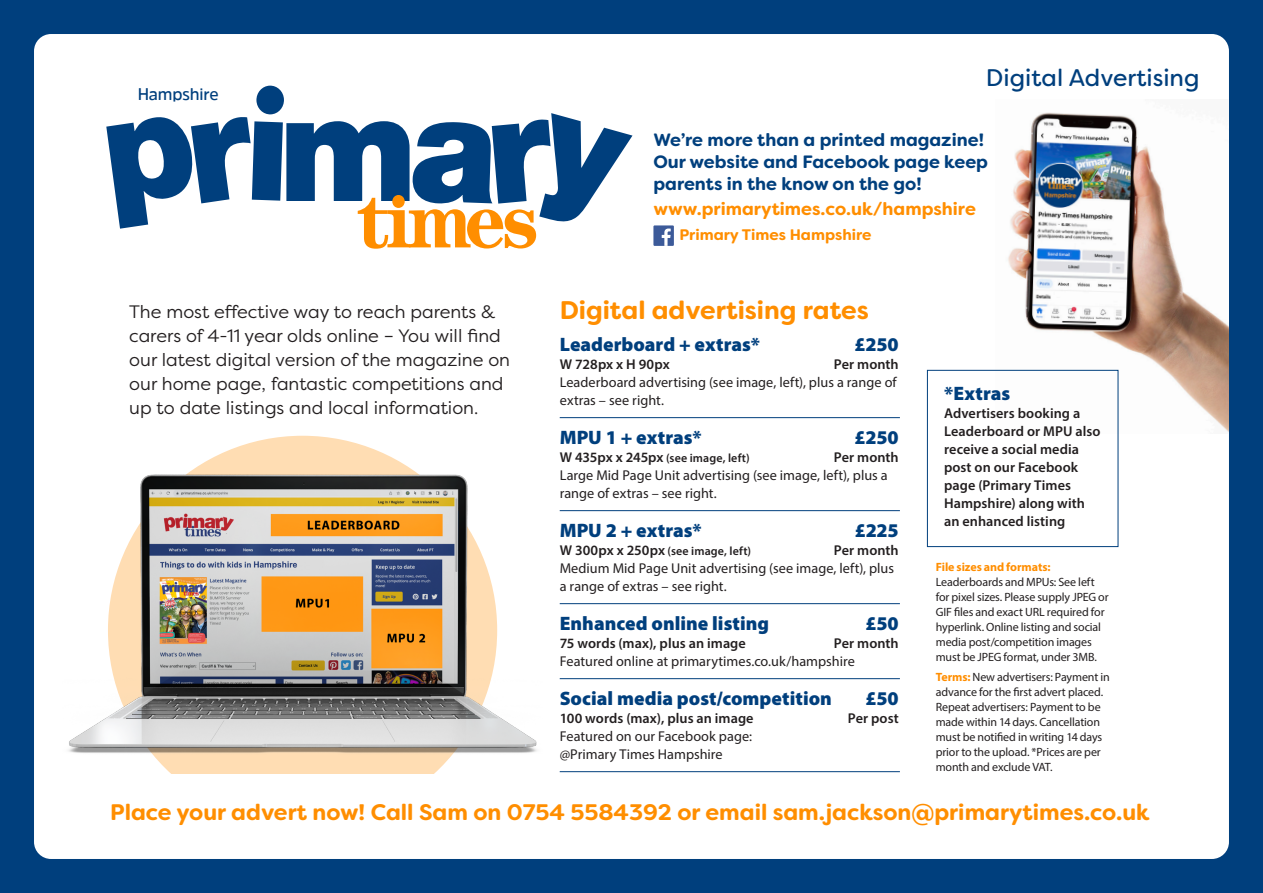
<style>
.page{position:relative;width:1263px;height:893px;background:#003f7d}
.page>*{position:absolute;margin:0;border:0;box-sizing:border-box;transform-origin:0 0}
.t1{font:700 25.5px "Filson Soft";color:#ff8e00}
.t2{font:24px "Filson Soft";color:#003f7d}
.t3{font:700 22.5px "Filson Soft";color:#ff8e00}
.Theatre_title{font:900 19.5px "Myriad Pro";color:#003f7d}
.t4{font:18px/24px "Filson Pro";color:#231f20}
.t5{font:700 17.85px/21.8px "Filson Soft";color:#003f7d}
.t6{font:700 17.85px "Filson Soft";color:#ff8e00}
.t7{font:600 16.8px "Amsi Pro";letter-spacing:-.01em;color:#003f7d;scale:.96 1}
.t8{font:700 15.3px "Filson Soft";color:#ff8e00}
.Theatre_title-2{font:14.25px/18px "Myriad Pro";color:#231f20}
.Theatre_title-3{font:600 14.25px/18px "Myriad Pro";letter-spacing:.005em;color:#231f20}
.t9{font:12px/15px "Myriad Pro";letter-spacing:-.01em;color:#231f20}
.Theatre_title-4{font:600 12px "Myriad Pro";letter-spacing:.01em;color:#231f20}
.s1{font-weight:600}
.s2{font-size:14.25px}
.s3{font-weight:700;color:#ff8e00}
</style>
<div class="page">
<div style="left:34px;top:34px;width:1195px;height:825px;background:#fff;border-radius:17px"></div>
<hr style="left:560px;top:417px;width:340px;height:1px;background:#003f7d">
<hr style="left:560px;top:510px;width:340px;height:1px;background:#003f7d">
<hr style="left:560px;top:603px;width:340px;height:1px;background:#003f7d">
<hr style="left:560px;top:678px;width:340px;height:1px;background:#003f7d">
<hr style="left:560px;top:771px;width:340px;height:1px;background:#003f7d">
<div style="left:108px;top:436px;width:389px;height:389px;background:#ffddb3;border-radius:50%"></div>
<div style="left:85px;top:774px;width:451px;height:64px;background:#fff"></div>
<img style="left:68px;top:473px;width:469px;height:286px">
<img style="left:995px;top:112px;width:234px;height:322px">
<div style="left:927px;top:370px;width:191px;height:177px;border:1px solid #003f7d"></div>
<div style="left:256px;top:85px;width:28px;height:30px;background:#003f7d;border-radius:50%"></div>
<svg style="left:106px;top:113px;width:526px;height:136px"></svg>
<div style="left:392px;top:195px;width:13px;height:13px;background:#ff8e00;border-radius:50%"></div>
<div style="left:653px;top:225px;width:21px;height:21px;background:#3c5a99"></div>
<svg style="left:662px;top:229px;width:9px;height:17px"></svg>
<p class="t7" style="left:138px;top:83px;width:86px">Hampshire</p>
<p class="t2" style="left:986px;top:62px;width:215px">Digital Advertising</p>
<p class="t5" style="left:653px;top:129px;width:336px">We’re more than a printed magazine!<br>Our website and Facebook page keep parents in the know on the go!</p>
<p class="t6" style="left:653px;top:197px;width:324px">www.primarytimes.co.uk/hampshire</p>
<p class="t8" style="left:679px;top:225px;width:194px">Primary Times Hampshire</p>
<p class="t4" style="left:129px;top:299px;width:382px">The most effective way to reach parents &amp; carers of 4-11 year olds online – You will find our latest digital version of the magazine on our home page, fantastic competitions and up to date listings and local information.</p>
<p class="t1" style="left:560px;top:294px;width:311px">Digital advertising rates</p>
<p class="Theatre_title" style="left:560px;top:333px;width:202px">Leaderboard + extras*</p>
<p class="Theatre_title" style="left:854px;top:333px;width:46px">£250</p>
<p class="Theatre_title-3" style="left:560px;top:354px;width:112px">W 728px x H 90px</p>
<p class="Theatre_title-2" style="left:560px;top:355px;width:340px;text-indent:274px"><span class="s1">Per month<br></span>Leaderboard advertising (see image, left), plus a range of extras – see right.</p>
<p class="Theatre_title" style="left:560px;top:426px;width:143px">MPU 1 + extras*</p>
<p class="Theatre_title" style="left:854px;top:426px;width:46px">£250</p>
<p class="Theatre_title-4" style="left:560px;top:450px;width:191px"><span class="s2">W 435px x 245px</span> (see image, left)</p>
<p class="Theatre_title-2" style="left:560px;top:448px;width:340px;text-indent:274px"><span class="s1">Per month<br></span>Large Mid Page Unit advertising (see image, left), plus a range of extras – see right.</p>
<p class="Theatre_title" style="left:560px;top:519px;width:143px">MPU 2 + extras*</p>
<p class="Theatre_title" style="left:855px;top:519px;width:45px">£225</p>
<p class="Theatre_title-4" style="left:560px;top:543px;width:193px"><span class="s2">W 300px x 250px</span> (see image, left)</p>
<p class="Theatre_title-2" style="left:560px;top:541px;width:340px;text-indent:274px"><span class="s1">Per month<br></span>Medium Mid Page Unit advertising (see image, left), plus a range of extras – see right.</p>
<p class="Theatre_title" style="left:560px;top:612px;width:211px">Enhanced online listing</p>
<p class="Theatre_title" style="left:865px;top:612px;width:35px">£50</p>
<p class="Theatre_title-3" style="left:560px;top:633px;width:188px">75 words (max), plus an image</p>
<p class="Theatre_title-2" style="left:560px;top:634px;width:340px;text-indent:274px"><span class="s1">Per month<br></span>Featured online at primarytimes.co.uk/hampshire</p>
<p class="Theatre_title" style="left:560px;top:687px;width:274px">Social media post/competition</p>
<p class="Theatre_title" style="left:865px;top:687px;width:35px">£50</p>
<p class="Theatre_title-3" style="left:560px;top:708px;width:195px">100 words (max), plus an image</p>
<p class="Theatre_title-3" style="left:848px;top:708px;width:52px">Per post</p>
<p class="Theatre_title-2" style="left:560px;top:727px;width:194px">Featured on our Facebook page: @Primary Times Hampshire</p>
<p class="Theatre_title" style="left:944px;top:382px;width:68px">*Extras</p>
<p class="Theatre_title-3" style="left:944px;top:404px;width:158px">Advertisers booking a<br>Leaderboard or MPU also receive a social media post on our Facebook page (Primary Times<br>Hampshire) along with an enhanced listing</p>
<p class="t9" style="left:936px;top:560px;width:174px"><span class="s3">File sizes and formats:<br></span>Leaderboards and MPUs: See left for pixel sizes. Please supply JPEG or<br>GIF files and exact URL required for hyperlink. Online listing and social media post/competition images must be JPEG format, under 3MB.</p>
<p class="t9" style="left:936px;top:669px;width:175px"><span class="s3">Terms:</span> New advertisers: Payment in advance for the first advert placed.<br>Repeat advertisers: Payment to be made within 14 days. Cancellation must be notified in writing 14 days prior to the upload. *Prices are per month and exclude VAT.</p>
<p class="t3" style="left:110px;top:798px;width:1041px">Place your advert now! Call Sam on 0754 5584392 or email sam.jackson@primarytimes.co.uk</p>
</div>
